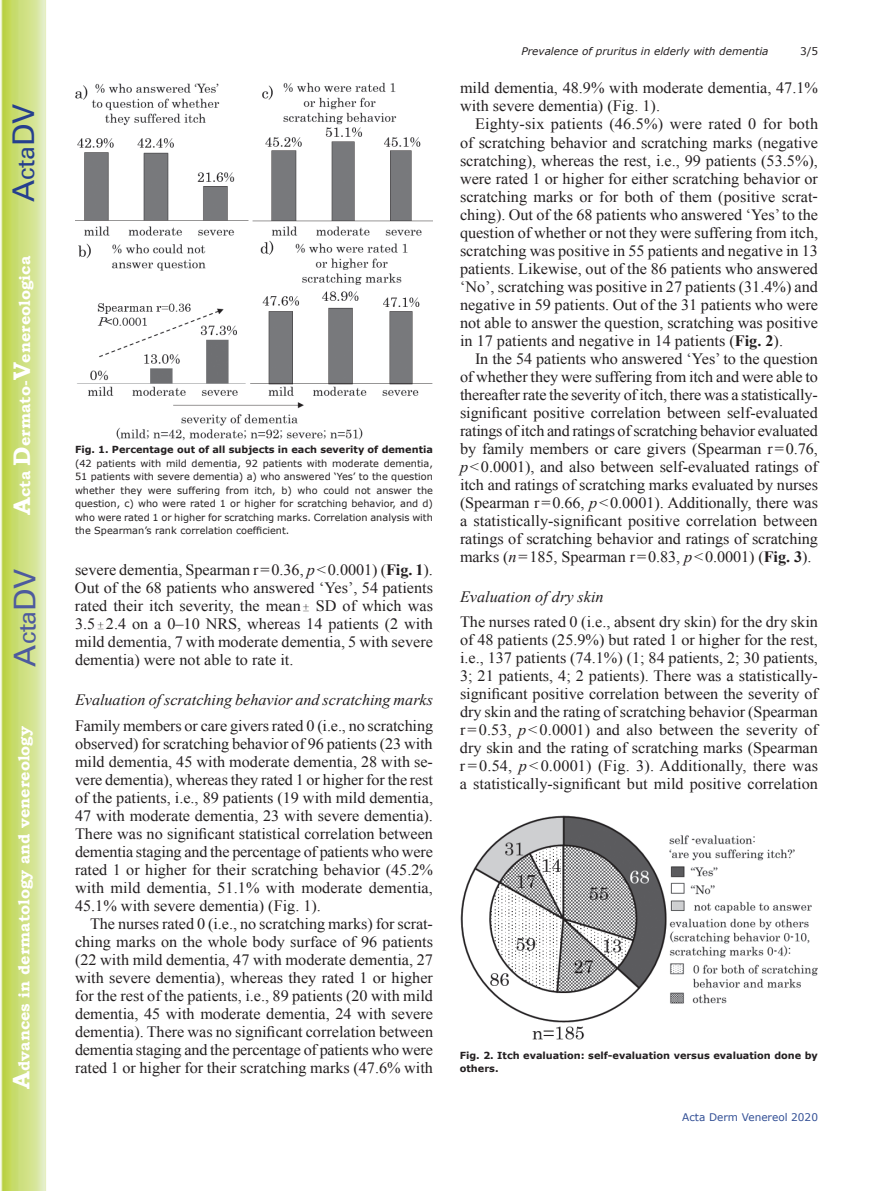
<style>
.page{position:relative;width:893px;height:1191px;background:#fff}
.page>*{position:absolute;margin:0;border:0;box-sizing:border-box;transform-origin:0 0}
.t1{font:30px "Univers";color:#4d5a9e}
.t2{font:30px "Univers";color:#253f8e}
.t3{font:15.75px/18px "Times New Roman";color:#231f20;text-align:justify}
.t4{font:italic 15.75px "Times New Roman";letter-spacing:-.005em;color:#231f20}
.t5{font:700 15.75px "Bookman Old Style";color:#fff}
.t6{font:italic 10.5px "Verdana";color:#231f20}
.t7{font:10.5px "Verdana";color:#324f95}
.t8{font:10.5px "Verdana";color:#231f20}
.t9{font:9.75px/13.5px "Verdana";color:#231f20;text-align:justify}
.t10{font:700 9.75px/13.5px "Verdana";color:#231f20}
.s1{font-size:24px}
.s2{font-style:italic}
.s3{font-weight:700}
.s4{font-family:"Perpetua";font-size:10.5px}
</style>
<div class="page">
<svg style="left:1px;top:0;width:45px;height:1191px;background:#cfe084"></svg>
<img style="left:75px;top:83px;width:358px;height:357px">
<img style="left:460px;top:815px;width:358px;height:225px">
<h1 class="t2" style="left:6px;top:202px;width:100px;rotate:-90deg">A<span class="s1">cta</span>DV</h1>
<p class="t5" style="left:15px;top:515px;width:260px;rotate:-90deg"><span class="s1">A</span>cta <span class="s1">D</span>ermato-<span class="s1">V</span>enereologica</p>
<h1 class="t1" style="left:7px;top:666px;width:100px;rotate:-90deg">A<span class="s1">cta</span>DV</h1>
<p class="t5" style="left:15px;top:1088px;width:364px;rotate:-90deg"><span class="s1">A</span>dvances in dermatology and venereology</p>
<p class="t10" style="left:75px;top:443px;width:359px">Fig. 1. Percentage out of all subjects in each severity of dementia</p>
<p class="t9" style="left:75px;top:456px;width:359px">(42 patients with mild dementia, 92 patients with moderate dementia, 51 patients with severe dementia) a) who answered ‘Yes’ to the question whether they were suffering from itch, b) who could not answer the question, c) who were rated 1 or higher for scratching behavior, and d) who were rated 1 or higher for scratching marks. Correlation analysis with the Spearman’s rank correlation coefficient.</p>
<p class="t3" style="left:75px;top:560px;width:360px">severe dementia, Spearman r=0.36, <span class="s2">p</span>&lt;0.0001) (<span class="s3">Fig. 1</span>).<br>Out of the 68 patients who answered ‘Yes’, 54 patients rated their itch severity, the mean <span class="s4">±</span> SD of which was 3.5 <span class="s4">±</span> 2.4 on a 0–10 NRS, whereas 14 patients (2 with mild dementia, 7 with moderate dementia, 5 with severe dementia) were not able to rate it.</p>
<p class="t4" style="left:75px;top:689px;width:360px">Evaluation of scratching behavior and scratching marks</p>
<p class="t3" style="left:75px;top:716px;width:360px">Family members or care givers rated 0 (i.e., no scratching observed) for scratching behavior of 96 patients (23 with mild dementia, 45 with moderate dementia, 28 with se&shy;vere dementia), whereas they rated 1 or higher for the rest of the patients, i.e., 89 patients (19 with mild dementia, 47 with moderate dementia, 23 with severe dementia).<br>There was no significant statistical correlation between dementia staging and the percentage of patients who were rated 1 or higher for their scratching behavior (45.2% with mild dementia, 51.1% with moderate dementia, 45.1% with severe dementia) (Fig. 1).</p>
<p class="t3" style="left:75px;top:914px;width:360px;text-indent:15px">The nurses rated 0 (i.e., no scratching marks) for scrat&shy;ching marks on the whole body surface of 96 patients (22 with mild dementia, 47 with moderate dementia, 27 with severe dementia), whereas they rated 1 or higher for the rest of the patients, i.e., 89 patients (20 with mild dementia, 45 with moderate dementia, 24 with severe dementia). There was no significant correlation between dementia staging and the percentage of patients who were rated 1 or higher for their scratching marks (47.6% with</p>
<p class="t6" style="left:521px;top:44px;width:249px">Prevalence of pruritus in elderly with dementia</p>
<p class="t8" style="left:800px;top:44px;width:20px">3/5</p>
<p class="t3" style="left:460px;top:79px;width:360px">mild dementia, 48.9% with moderate dementia, 47.1% with severe dementia) (Fig. 1).</p>
<p class="t3" style="left:460px;top:115px;width:360px;text-indent:15px">Eighty-six patients (46.5%) were rated 0 for both of scratching behavior and scratching marks (negative scratching), whereas the rest, i.e., 99 patients (53.5%), were rated 1 or higher for either scratching behavior or scratching marks or for both of them (positive scrat&shy;ching). Out of the 68 patients who answered ‘Yes’ to the question of whether or not they were suffering from itch, scratching was positive in 55 patients and negative in 13 patients. Likewise, out of the 86 patients who answered ‘No’, scratching was positive in 27 patients (31.4%) and negative in 59 patients. Out of the 31 patients who were not able to answer the question, scratching was positive in 17 patients and negative in 14 patients (<span class="s3">Fig. 2</span>).</p>
<p class="t3" style="left:460px;top:349px;width:360px;text-indent:15px">In the 54 patients who answered ‘Yes’ to the question of whether they were suffering from itch and were able to thereafter rate the severity of itch, there was a statistically&shy;significant positive correlation between self-evaluated ratings of itch and ratings of scratching behavior evaluated by family members or care givers (Spearman r=0.76, <span class="s2">p</span>&lt;0.0001), and also between self-evaluated ratings of itch and ratings of scratching marks evaluated by nurses (Spearman r=0.66, <span class="s2">p</span>&lt;0.0001). Additionally, there was a statistically-significant positive correlation between ratings of scratching behavior and ratings of scratching marks (<span class="s2">n</span>=185, Spearman r=0.83, <span class="s2">p</span>&lt;0.0001) (<span class="s3">Fig. 3</span>).</p>
<p class="t4" style="left:460px;top:585px;width:145px">Evaluation of dry skin</p>
<p class="t3" style="left:460px;top:612px;width:360px">The nurses rated 0 (i.e., absent dry skin) for the dry skin of 48 patients (25.9%) but rated 1 or higher for the rest, i.e., 137 patients (74.1%) (1; 84 patients, 2; 30 patients, 3; 21 patients, 4; 2 patients). There was a statistically&shy;significant positive correlation between the severity of dry skin and the rating of scratching behavior (Spearman r=0.53, <span class="s2">p</span>&lt;0.0001) and also between the severity of dry skin and the rating of scratching marks (Spearman r = 0.54, <span class="s2">p</span> &lt; 0.0001) (Fig. 3). Additionally, there was a statistically-significant but mild positive correlation</p>
<p class="t10" style="left:460px;top:1048px;width:360px">Fig. 2. Itch evaluation: self-evaluation versus evaluation done by others.</p>
<p class="t7" style="left:682px;top:1110px;width:137px">Acta Derm Venereol 2020</p>
</div>
